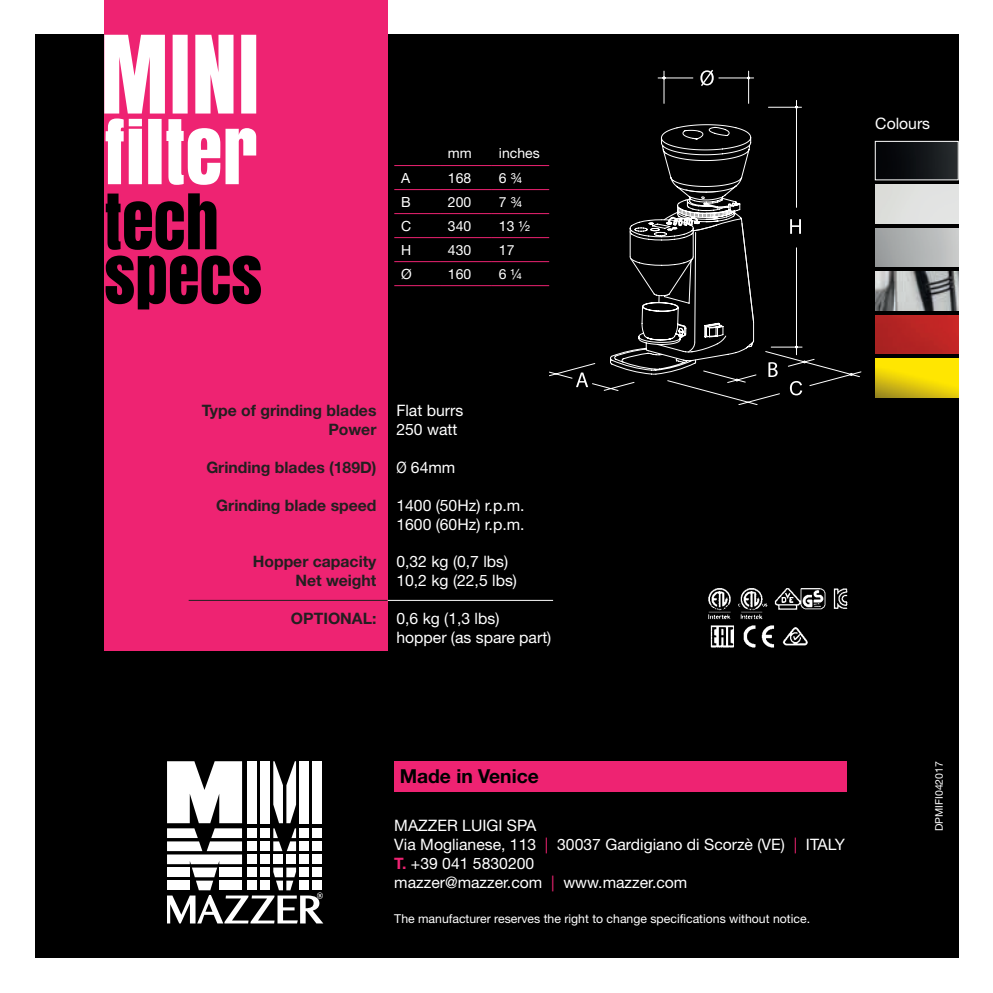
<style>
.page{position:relative;width:993px;height:993px;background:#fff}
.page>*{position:absolute;margin:0;border:0;box-sizing:border-box;transform-origin:0 0}
.t1{font:64.75px/54.2px "Anton";color:#000}
.t2{font:700 19.25px "Helvetica Neue LT Std";color:#000}
.t3{font:15.75px/18.9px "Helvetica Neue LT Std";color:#fff}
.t4{font:700 15.75px "Helvetica Neue LT Std";color:#231f20}
.t5{font:15.75px "Helvetica Neue LT Std";color:#fff;scale:.85 1}
.t6{font:14px "Helvetica Neue LT Std";color:#fff}
.t7{font:12.25px "Helvetica Neue LT Std";color:#fff}
.t8{font:10.5px "Helvetica Neue LT Std";color:#fff}
.s1{color:#ee2372}
.s2{font-weight:700;color:#ee2372}
</style>
<div class="page">
<div style="left:35px;top:35px;width:922px;height:922px;background:#000"></div>
<div style="left:104px;top:0;width:283px;height:650px;background:#ee2372"></div>
<div style="left:394px;top:761px;width:452px;height:30px;background:#ee2372"></div>
<svg style="left:167px;top:761px;width:156px;height:162px"></svg>
<hr style="left:394px;top:165px;width:47px;height:1px;background:#ee2372">
<hr style="left:441px;top:165px;width:50px;height:1px;background:#ee2372">
<hr style="left:491px;top:165px;width:58px;height:1px;background:#ee2372">
<hr style="left:394px;top:189px;width:47px;height:1px;background:#ee2372">
<hr style="left:441px;top:189px;width:50px;height:1px;background:#ee2372">
<hr style="left:491px;top:189px;width:58px;height:1px;background:#ee2372">
<hr style="left:394px;top:213px;width:47px;height:1px;background:#ee2372">
<hr style="left:441px;top:213px;width:50px;height:1px;background:#ee2372">
<hr style="left:491px;top:213px;width:58px;height:1px;background:#ee2372">
<hr style="left:394px;top:237px;width:47px;height:1px;background:#ee2372">
<hr style="left:441px;top:237px;width:50px;height:1px;background:#ee2372">
<hr style="left:491px;top:237px;width:58px;height:1px;background:#ee2372">
<hr style="left:394px;top:261px;width:47px;height:1px;background:#ee2372">
<hr style="left:441px;top:261px;width:50px;height:1px;background:#ee2372">
<hr style="left:491px;top:261px;width:58px;height:1px;background:#ee2372">
<hr style="left:394px;top:285px;width:47px;height:1px;background:#ee2372">
<hr style="left:441px;top:285px;width:50px;height:1px;background:#ee2372">
<hr style="left:491px;top:285px;width:58px;height:1px;background:#ee2372">
<hr style="left:189px;top:599px;width:198px;height:1px;background:#231f20">
<hr style="left:388px;top:599px;width:165px;height:1px;background:#fff">
<svg style="left:549px;top:71px;width:311px;height:333px"></svg>
<svg style="left:610px;top:124px;width:143px;height:250px"></svg>
<svg style="left:789px;top:381px;width:13px;height:14px"></svg>
<img style="left:890px;top:143px;width:66px;height:35px">
<div style="left:874px;top:141px;width:84px;height:39px;border:1px solid #fff"></div>
<img style="left:875px;top:228px;width:82px;height:39px">
<img style="left:875px;top:315px;width:82px;height:39px">
<img style="left:875px;top:272px;width:82px;height:38px">
<img style="left:875px;top:359px;width:82px;height:38px">
<div style="left:875px;top:185px;width:82px;height:38px;background:#e1e2e1"></div>
<img style="left:708px;top:588px;width:140px;height:60px">
<svg style="left:104px;top:35px;width:152px;height:150px"></svg>
<h1 class="t1" style="left:104px;top:196px;width:159px">tech specs</h1>
<p class="t6" style="left:448px;top:145px;width:25px">mm</p>
<p class="t6" style="left:498px;top:145px;width:42px">inches</p>
<p class="t6" style="left:401px;top:169px;width:11px">A</p>
<p class="t6" style="left:448px;top:169px;width:25px">168</p>
<p class="t6" style="left:498px;top:169px;width:25px">6 ¾</p>
<p class="t6" style="left:401px;top:193px;width:11px">B</p>
<p class="t6" style="left:448px;top:193px;width:25px">200</p>
<p class="t6" style="left:498px;top:193px;width:25px">7 ¾</p>
<p class="t6" style="left:401px;top:217px;width:12px">C</p>
<p class="t6" style="left:448px;top:217px;width:25px">340</p>
<p class="t6" style="left:498px;top:217px;width:33px">13 ½</p>
<p class="t6" style="left:401px;top:241px;width:12px">H</p>
<p class="t6" style="left:448px;top:241px;width:25px">430</p>
<p class="t6" style="left:498px;top:241px;width:17px">17</p>
<p class="t6" style="left:401px;top:265px;width:12px">Ø</p>
<p class="t6" style="left:448px;top:265px;width:25px">160</p>
<p class="t6" style="left:498px;top:265px;width:25px">6 ¼</p>
<p class="t4" style="left:202px;top:400px;width:176px">Type of grinding blades</p>
<p class="t3" style="left:396px;top:400px;width:68px">Flat burrs</p>
<p class="t4" style="left:328px;top:419px;width:50px">Power</p>
<p class="t3" style="left:396px;top:419px;width:62px">250 watt</p>
<p class="t4" style="left:206px;top:457px;width:172px">Grinding blades (189D)</p>
<p class="t5" style="left:396px;top:457px;width:71px">Ø 64mm</p>
<p class="t4" style="left:216px;top:495px;width:162px">Grinding blade speed</p>
<p class="t3" style="left:396px;top:495px;width:130px">1400 (50Hz) r.p.m.<br>1600 (60Hz) r.p.m.</p>
<p class="t4" style="left:253px;top:552px;width:125px">Hopper capacity</p>
<p class="t3" style="left:396px;top:552px;width:113px">0,32 kg (0,7 lbs)</p>
<p class="t4" style="left:295px;top:570px;width:83px">Net weight</p>
<p class="t3" style="left:396px;top:571px;width:122px">10,2 kg (22,5 lbs)</p>
<p class="t4" style="left:291px;top:608px;width:87px">OPTIONAL:</p>
<p class="t3" style="left:396px;top:608px;width:156px">0,6 kg (1,3 lbs) hopper (as spare part)</p>
<p class="t3" style="left:875px;top:114px;width:56px">Colours</p>
<p class="t2" style="left:399px;top:763px;width:141px">Made in Venice</p>
<p class="t3" style="left:394px;top:815px;width:452px">MAZZER LUIGI SPA<br>Via Moglianese, 113 <span class="s1">|</span> 30037 Gardigiano di Scorzè (VE) <span class="s1">|</span> ITALY <span class="s2">T.</span> +39 041 5830200<br>mazzer@mazzer.com <span class="s1">|</span> www.mazzer.com</p>
<p class="t7" style="left:394px;top:911px;width:417px">The manufacturer reserves the right to change specifications without notice.</p>
<p class="t8" style="left:932px;top:830px;width:71px;rotate:-90deg">DPMIFI042017</p>
</div>
